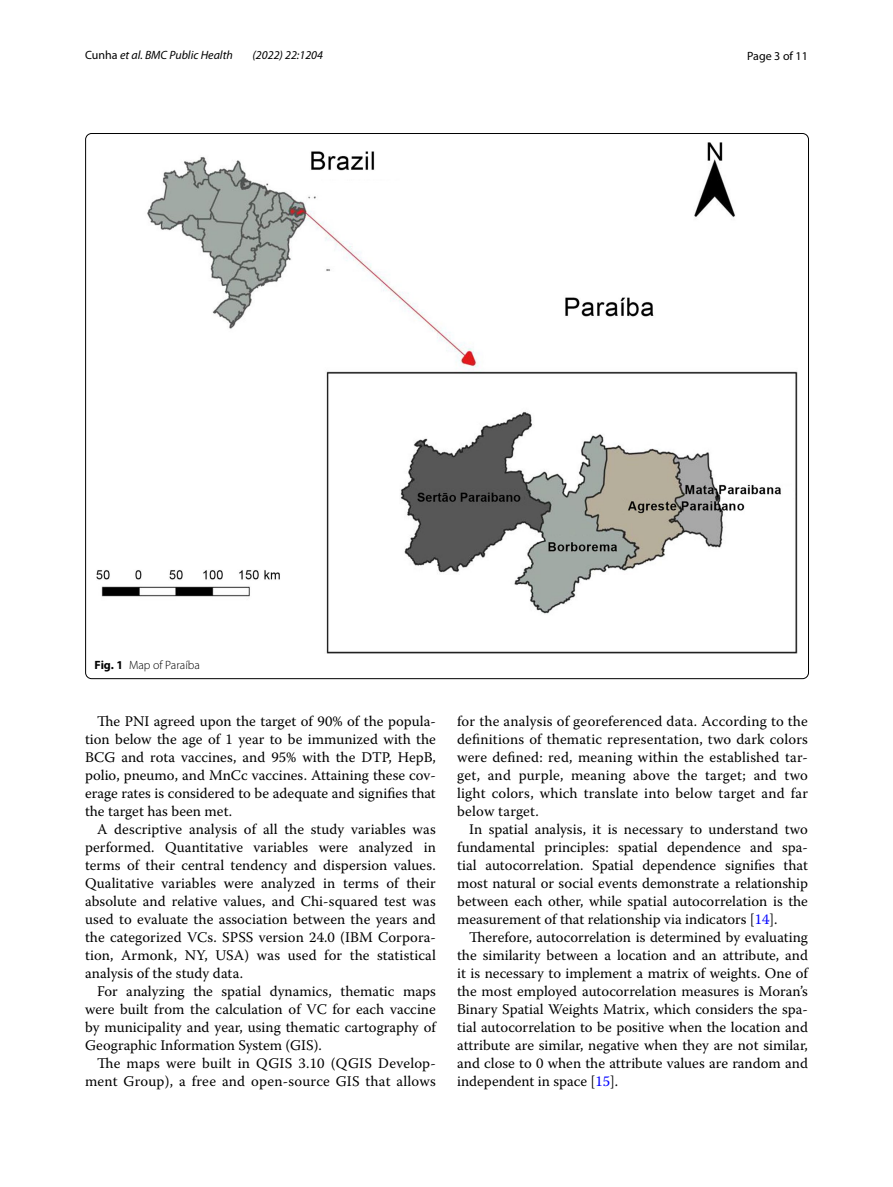
<style>
.page{position:relative;width:893px;height:1187px;background:#fff}
.page>*{position:absolute;margin:0;border:0;box-sizing:border-box;transform-origin:0 0}
.t1{font:14.7px/18px "Warnock Pro";letter-spacing:.005em;color:#000;text-align:justify}
.t2{font:italic 12px "Myriad Pro";color:#000}
.t3{font:300 12px "Myriad Pro";color:#000}
.t4{font:12px "Myriad Pro";color:#000}
.s1{font-style:normal}
.s2{font-weight:700}
.s3{color:#00f}
</style>
<div class="page">
<img style="left:97px;top:142px;width:700px;height:511px">
<p class="t2" style="left:85px;top:48px;width:149px"><span class="s1">Cunha</span> et al. BMC Public Health</p>
<p class="t2" style="left:253px;top:48px;width:72px">(2022) 22:1204</p>
<p class="t4" style="left:747px;top:48px;width:62px">Page 3 of 11</p>
<p class="t3" style="left:95px;top:658px;width:107px"><span class="s2">Fig. 1</span> Map of Paraíba</p>
<p class="t1" style="left:85px;top:711px;width:352px;text-indent:12px">The PNI agreed upon the target of 90% of the popula&shy;tion below the age of 1 year to be immunized with the BCG and rota vaccines, and 95% with the DTP, HepB, polio, pneumo, and MnCc vaccines. Attaining these cov&shy;erage rates is considered to be adequate and signifies that the target has been met.</p>
<p class="t1" style="left:85px;top:819px;width:352px;text-indent:12px">A descriptive analysis of all the study variables was performed. Quantitative variables were analyzed in terms of their central tendency and dispersion values.<br>Qualitative variables were analyzed in terms of their absolute and relative values, and Chi-squared test was used to evaluate the association between the years and the categorized VCs. SPSS version 24.0 (IBM Corpora&shy;tion, Armonk, NY, USA) was used for the statistical analysis of the study data.</p>
<p class="t1" style="left:85px;top:981px;width:352px;text-indent:12px">For analyzing the spatial dynamics, thematic maps were built from the calculation of VC for each vaccine by municipality and year, using thematic cartography of Geographic Information System (GIS).</p>
<p class="t1" style="left:85px;top:1053px;width:352px;text-align:right">The maps were built in QGIS 3.10 (QGIS Develop&shy;ment Group), a free and open-source GIS that allows</p>
<p class="t1" style="left:457px;top:711px;width:352px">for the analysis of georeferenced data. According to the definitions of thematic representation, two dark colors were defined: red, meaning within the established tar&shy;get, and purple, meaning above the target; and two light colors, which translate into below target and far below target.</p>
<p class="t1" style="left:457px;top:819px;width:352px;text-indent:12px">In spatial analysis, it is necessary to understand two fundamental principles: spatial dependence and spa&shy;tial autocorrelation. Spatial dependence signifies that most natural or social events demonstrate a relationship between each other, while spatial autocorrelation is the measurement of that relationship via indicators [<span class="s3">14</span>].</p>
<p class="t1" style="left:457px;top:927px;width:352px;text-indent:12px">Therefore, autocorrelation is determined by evaluating the similarity between a location and an attribute, and it is necessary to implement a matrix of weights. One of the most employed autocorrelation measures is Moran’s Binary Spatial Weights Matrix, which considers the spa&shy;tial autocorrelation to be positive when the location and attribute are similar, negative when they are not similar, and close to 0 when the attribute values are random and independent in space [<span class="s3">15</span>].</p>
</div>
